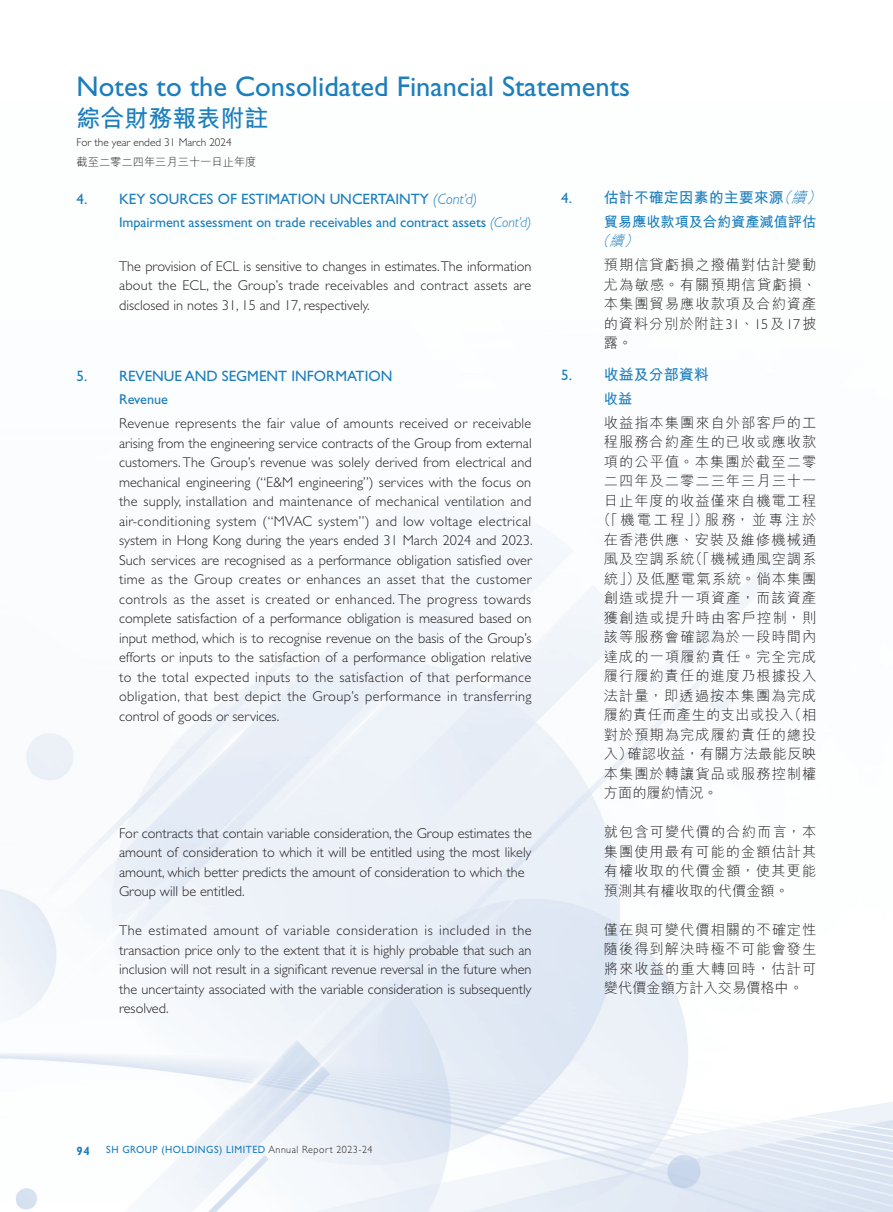
<style>
.page{position:relative;width:893px;height:1212px;background:#fff}
.page>*{position:absolute;margin:0;border:0;box-sizing:border-box;transform-origin:0 0}
.t1{font:28.5px "Gill Sans Std";color:#1b7ebd}
.t2{font:700 24px "M Hei HK";color:#1b7ebd}
.t3{font:15px "Gill Sans Std";color:#1b7ebd}
.t4{font:700 15px "M Hei HK";color:#1b7ebd}
.t5{font:300 14.25px/19.5px "Gill Sans Std";color:#231f20;text-align:justify}
.t6{font:300 14.25px/19.5px "M Hei HK";letter-spacing:.07em;color:#231f20;text-align:justify}
.t7{font:14.25px "Gill Sans Std";letter-spacing:-.005em;color:#1b7ebd}
.t8{font:300 14.25px "M Hei HK";letter-spacing:.025em;color:#231f20}
.t9{font:700 14.25px "M Hei HK";letter-spacing:-.005em;color:#1b7ebd}
.t10{font:300 14.25px "M Hei HK";letter-spacing:.165em;color:#231f20}
.t11{font:300 14.25px "M Hei HK";color:#231f20}
.t12{font:italic 300 14.25px "M Hei HK";color:#1b7ebd}
.t13{font:700 12px "Gill Sans Std";color:#1b7ebd;scale:.95 1}
.t14{font:300 11.25px "Gill Sans Std";color:#231f20}
.t15{font:300 11.25px "M Hei HK";color:#231f20}
.t16{font:10.5px "Gill Sans Std";letter-spacing:.05em;color:#1b7ebd;scale:.95 1}
.s1{font-weight:300;font-style:italic}
.s2{font-family:"Gill Sans Std";font-weight:400}
.s3{font-family:"Gill Sans Std"}
.s4{font-weight:300;color:#231f20}
</style>
<div class="page">
<h1 class="t1" style="left:77px;top:70px;width:555px">Notes to the Consolidated Financial Statements</h1>
<h2 class="t2" style="left:77px;top:100px;width:194px">綜合財務報表附註</h2>
<p class="t14" style="left:77px;top:136px;width:157px">For the year ended 31 March 2024</p>
<p class="t15" style="left:77px;top:154px;width:182px">截至二零二四年三月三十一日止年度</p>
<p class="t3" style="left:77px;top:190px;width:402px">4. KEY SOURCES OF ESTIMATION UNCERTAINTY <span class="s1">(Cont’d)</span></p>
<p class="t7" style="left:119px;top:214px;width:414px">Impairment assessment on trade receivables and contract assets <span class="s1">(Cont’d)</span></p>
<p class="t5" style="left:119px;top:256px;width:414px">The provision of ECL is sensitive to changes in estimates. The information about the ECL, the Group’s trade receivables and contract assets are disclosed in notes 31, 15 and 17, respectively.</p>
<p class="t3" style="left:77px;top:367px;width:317px">5. REVENUE AND SEGMENT INFORMATION</p>
<p class="t7" style="left:119px;top:391px;width:50px">Revenue</p>
<p class="t5" style="left:119px;top:414px;width:415px">Revenue represents the fair value of amounts received or receivable arising from the engineering service contracts of the Group from external customers. The Group’s revenue was solely derived from electrical and mechanical engineering (“E&amp;M engineering”) services with the focus on the supply, installation and maintenance of mechanical ventilation and air-conditioning system (“MVAC system”) and low voltage electrical system in Hong Kong during the years ended 31 March 2024 and 2023.<br>Such services are recognised as a performance obligation satisfied over time as the Group creates or enhances an asset that the customer controls as the asset is created or enhanced. The progress towards complete satisfaction of a performance obligation is measured based on input method, which is to recognise revenue on the basis of the Group’s efforts or inputs to the satisfaction of a performance obligation relative to the total expected inputs to the satisfaction of that performance obligation, that best depict the Group’s performance in transferring control of goods or services.</p>
<p class="t5" style="left:119px;top:823px;width:414px;text-align:left">For contracts that contain variable consideration, the Group estimates the amount of consideration to which it will be entitled using the most likely amount, which better predicts the amount of consideration to which the Group will be entitled.</p>
<p class="t5" style="left:119px;top:921px;width:414px">The estimated amount of variable consideration is included in the transaction price only to the extent that it is highly probable that such an inclusion will not result in a significant revenue reversal in the future when the uncertainty associated with the variable consideration is subsequently resolved.</p>
<p class="t4" style="left:561px;top:187px;width:267px"><span class="s2">4.</span> 估計不確定因素的主要來源<span class="s1">（續）</span></p>
<p class="t9" style="left:604px;top:211px;width:214px">貿易應收款項及合約資產減值評估</p>
<p class="t12" style="left:595px;top:231px;width:49px">（續）</p>
<p class="t6" style="left:604px;top:255px;width:214px">預期信貸虧損之撥備對估計變動尤為敏感。有關預期信貸虧損、本集團貿易應收款項及合約資產的資料分別於附註<span class="s3">31</span>、<span class="s3">15</span>及<span class="s3">17</span>披露。</p>
<p class="t4" style="left:561px;top:364px;width:149px"><span class="s2">5.</span> 收益及分部資料</p>
<p class="t9" style="left:604px;top:388px;width:30px">收益</p>
<p class="t6" style="left:604px;top:412px;width:214px">收益指本集團來自外部客戶的工</p>
<p class="t6" style="left:604px;top:432px;width:214px">程服務合約產生的已收或應收款</p>
<p class="t6" style="left:604px;top:451px;width:214px">項的公平值。本集團於截至二零</p>
<p class="t6" style="left:604px;top:471px;width:214px">二四年及二零二三年三月三十一</p>
<p class="t6" style="left:604px;top:490px;width:214px">日止年度的收益僅來自機電工程</p>
<p class="t10" style="left:597px;top:510px;width:221px">（「機電工程」）服務，並專注於</p>
<p class="t6" style="left:604px;top:529px;width:214px">在香港供應、安裝及維修機械通</p>
<p class="t6" style="left:604px;top:549px;width:214px">風及空調系統（「機械通風空調系</p>
<p class="t6" style="left:604px;top:568px;width:214px">統」）及低壓電氣系統。倘本集團</p>
<p class="t6" style="left:604px;top:588px;width:214px">創造或提升一項資產，而該資產</p>
<p class="t6" style="left:604px;top:607px;width:214px">獲創造或提升時由客戶控制，則</p>
<p class="t6" style="left:604px;top:627px;width:214px">該等服務會確認為於一段時間內</p>
<p class="t6" style="left:604px;top:646px;width:214px">達成的一項履約責任。完全完成</p>
<p class="t6" style="left:604px;top:666px;width:214px">履行履約責任的進度乃根據投入</p>
<p class="t6" style="left:604px;top:685px;width:214px">法計量，即透過按本集團為完成</p>
<p class="t8" style="left:604px;top:705px;width:214px">履約責任而產生的支出或投入（相</p>
<p class="t6" style="left:604px;top:724px;width:214px">對於預期為完成履約責任的總投</p>
<p class="t8" style="left:604px;top:744px;width:214px">入）確認收益，有關方法最能反映</p>
<p class="t6" style="left:604px;top:763px;width:214px">本集團於轉讓貨品或服務控制權</p>
<p class="t11" style="left:604px;top:783px;width:115px">方面的履約情況。</p>
<p class="t6" style="left:604px;top:822px;width:214px">就包含可變代價的合約而言，本集團使用最有可能的金額估計其有權收取的代價金額，使其更能預測其有權收取的代價金額。</p>
<p class="t6" style="left:604px;top:919px;width:214px">僅在與可變代價相關的不確定性隨後得到解決時極不可能會發生將來收益的重大轉回時，估計可變代價金額方計入交易價格中。</p>
<p class="t13" style="left:77px;top:1143px;width:15px">94</p>
<p class="t16" style="left:106px;top:1144px;width:282px">SH GROUP (HOLDINGS) LIMITED <span class="s4">Annual Report 2023-24</span></p>
</div>
